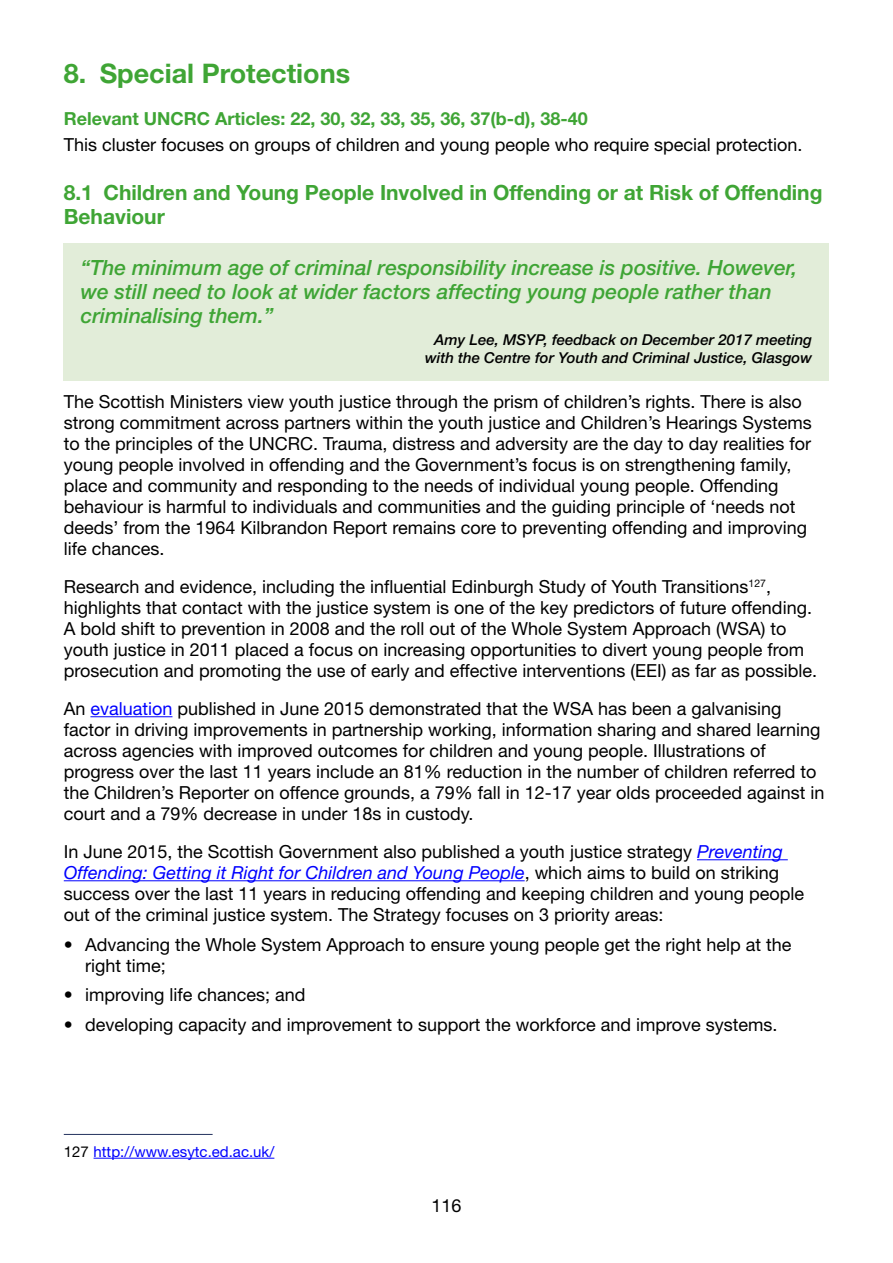
<style>
.page{position:relative;width:893px;height:1263px;background:#fff}
.page>*{position:absolute;margin:0;border:0;box-sizing:border-box;transform-origin:0 0}
.t1{font:700 27px "Helvetica Neue LT Std";color:#3fa535}
.t2{font:italic 500 21px/24px "Helvetica Neue LT Std";color:#3fa535}
.t3{font:700 21px/24px "Helvetica Neue LT Std";color:#3fa535}
.t4{font:18px/21px "Helvetica Neue LT Std";color:#000}
.t5{font:700 18px "Helvetica Neue LT Std";color:#3fa535}
.t6{font:italic 500 15px/18px "Helvetica Neue LT Std";color:#000;text-align:right}
.t7{font:15px "Helvetica Neue LT Std";color:#00f}
.s1{color:#00f}
.s2{font-style:italic;color:#00f}
.s3{color:#000}
</style>
<div class="page">
<hr style="left:90px;top:716px;width:82px;height:1px;background:#00f">
<hr style="left:697px;top:859px;width:91px;height:1px;background:#00f">
<hr style="left:64px;top:880px;width:461px;height:1px;background:#00f">
<div style="left:64px;top:243px;width:765px;height:137px;background:#e2edd9"></div>
<hr style="left:64px;top:1134px;width:149px;height:1px;background:#23325e">
<hr style="left:94px;top:1158px;width:180px;height:1px;background:#00f">
<h1 class="t1" style="left:64px;top:57px;width:288px">8. Special Protections</h1>
<p class="t5" style="left:64px;top:108px;width:526px">Relevant UNCRC Articles: 22, 30, 32, 33, 35, 36, 37(b-d), 38-40</p>
<p class="t4" style="left:64px;top:133px;width:740px">This cluster focuses on groups of children and young people who require special protection.</p>
<p class="t3" style="left:64px;top:180px;width:760px">8.1 Children and Young People Involved in Offending or at Risk of Offending<br>Behaviour</p>
<p class="t2" style="left:81px;top:255px;width:718px">“The minimum age of criminal responsibility increase is positive. However, we still need to look at wider factors affecting young people rather than criminalising them.”</p>
<p class="t6" style="left:425px;top:331px;width:389px">Amy Lee, MSYP, feedback on December 2017 meeting with the Centre for Youth and Criminal Justice, Glasgow</p>
<p class="t4" style="left:64px;top:391px;width:749px">The Scottish Ministers view youth justice through the prism of children’s rights. There is also strong commitment across partners within the youth justice and Children’s Hearings Systems to the principles of the UNCRC. Trauma, distress and adversity are the day to day realities for young people involved in offending and the Government’s focus is on strengthening family, place and community and responding to the needs of individual young people. Offending behaviour is harmful to individuals and communities and the guiding principle of ‘needs not deeds’ from the 1964 Kilbrandon Report remains core to preventing offending and improving life chances.</p>
<p class="t4" style="left:64px;top:576px;width:755px">Research and evidence, including the influential Edinburgh Study of Youth Transitions<sup>127</sup>, highlights that contact with the justice system is one of the key predictors of future offending.<br>A bold shift to prevention in 2008 and the roll out of the Whole System Approach (WSA) to youth justice in 2011 placed a focus on increasing opportunities to divert young people from prosecution and promoting the use of early and effective interventions (EEI) as far as possible.</p>
<p class="t4" style="left:64px;top:698px;width:762px">An <span class="s1">evaluation</span> published in June 2015 demonstrated that the WSA has been a galvanising factor in driving improvements in partnership working, information sharing and shared learning across agencies with improved outcomes for children and young people. Illustrations of progress over the last 11 years include an 81% reduction in the number of children referred to the Children’s Reporter on offence grounds, a 79% fall in 12-17 year olds proceeded against in court and a 79% decrease in under 18s in custody.</p>
<p class="t4" style="left:64px;top:841px;width:742px">In June 2015, the Scottish Government also published a youth justice strategy <span class="s2">Preventing Offending: Getting it Right for Children and Young People</span>, which aims to build on striking success over the last 11 years in reducing offending and keeping children and young people out of the criminal justice system. The Strategy focuses on 3 priority areas:</p>
<p class="t4" style="left:85px;top:933px;width:708px;text-indent:-21px">• Advancing the Whole System Approach to ensure young people get the right help at the right time;</p>
<p class="t4" style="left:64px;top:984px;width:243px">• improving life chances; and</p>
<p class="t4" style="left:64px;top:1013px;width:715px">• developing capacity and improvement to support the workforce and improve systems.</p>
<p class="t7" style="left:64px;top:1142px;width:212px"><span class="s3">127</span> http://www.esytc.ed.ac.uk/</p>
<p class="t4" style="left:431px;top:1195px;width:32px">116</p>
</div>
